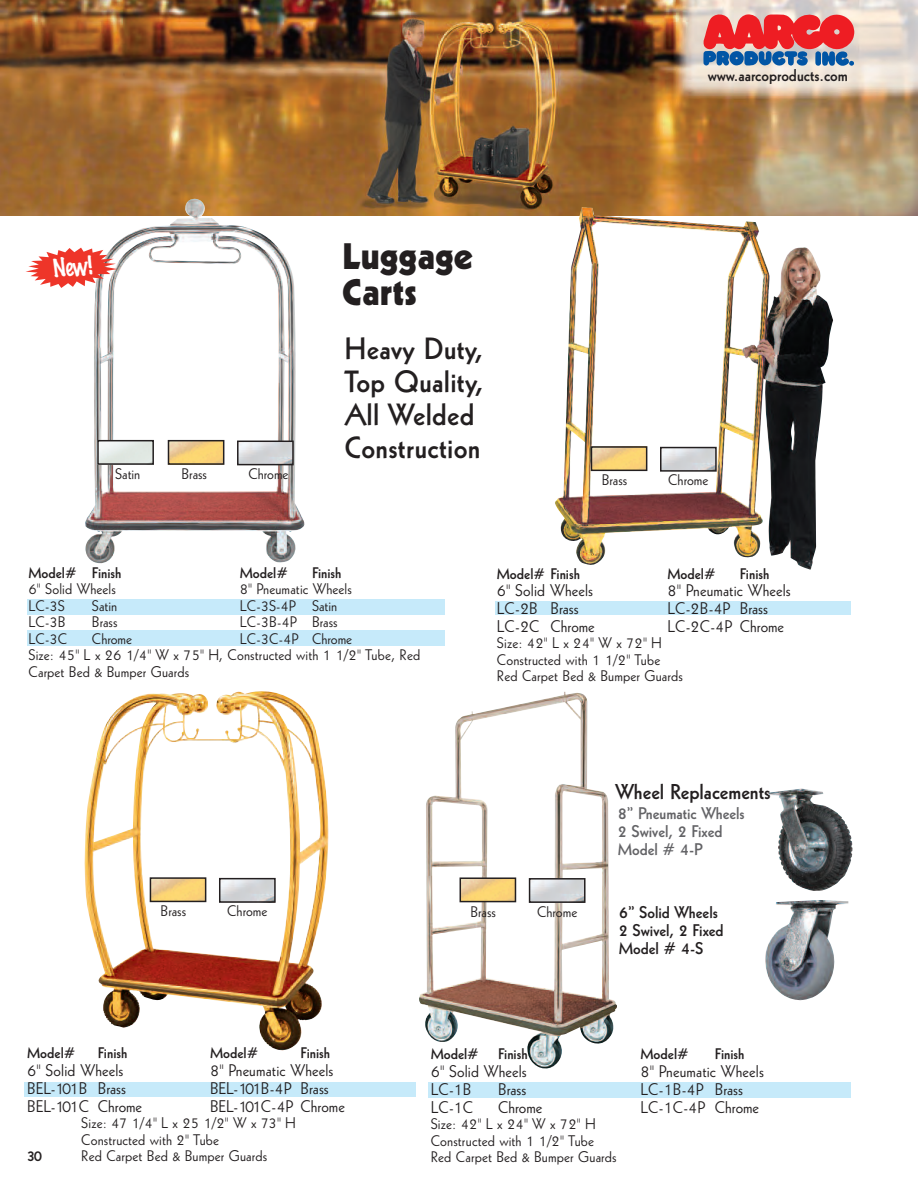
<style>
.page{position:relative;width:918px;height:1188px;background:#fff}
.page>*{position:absolute;margin:0;border:0;box-sizing:border-box;transform-origin:0 0}
.t1{font:36px/36px "Geometric 231 BT Heavy C";color:#231f20}
.t2{font:30px/33px "Geometric 231 BT Bold C";letter-spacing:.01em;color:#231f20}
.t3{font:100 23.4px "Marker Felt";color:#fff;scale:.9 1}
.t4{font:21px "Geometric 231 BT Bold C";color:#231f20}
.t5{font:16.5px "Geometric 231 BT Roman C";color:#231f20}
.t6{font:16.5px/18px "Geometric 231 BT Bold C";color:#231f20}
.t7{font:16.5px/18px "Geometric 231 BT Bold C";color:#636366}
.t8{font:15px/16.5px "Geometric 231 BT Roman C";letter-spacing:.01em;color:#231f20}
.t9{font:15px "Geometric 231 BT Bold C";color:#231f20}
</style>
<div class="page">
<img style="left:0;top:0;width:918px;height:216px">
<img style="left:85px;top:199px;width:220px;height:364px">
<div style="left:428px;top:1082px;width:422px;height:15px;background:#c6eafa"></div>
<div style="left:24px;top:1082px;width:392px;height:14px;background:#c6eafa"></div>
<div style="left:495px;top:601px;width:355px;height:14px;background:#c6eafa"></div>
<svg style="left:26px;top:248px;width:92px;height:40px"></svg>
<div style="left:27px;top:599px;width:418px;height:16px;background:#c6eafa"></div>
<div style="left:27px;top:630px;width:418px;height:15px;background:#c6eafa"></div>
<img style="left:419px;top:691px;width:197px;height:378px">
<img style="left:93px;top:691px;width:236px;height:301px">
<img style="left:555px;top:207px;width:278px;height:363px">
<img style="left:768px;top:789px;width:85px;height:102px">
<img style="left:765px;top:900px;width:83px;height:100px">
<img style="left:100px;top:443px;width:51px;height:19px">
<div style="left:97px;top:440px;width:57px;height:25px;border:2px solid #231f20"></div>
<img style="left:171px;top:443px;width:50px;height:19px">
<div style="left:168px;top:440px;width:56px;height:25px;border:2px solid #231f20"></div>
<img style="left:240px;top:444px;width:51px;height:18px">
<div style="left:237px;top:441px;width:57px;height:24px;border:2px solid #231f20"></div>
<img style="left:594px;top:449px;width:50px;height:19px">
<div style="left:591px;top:446px;width:56px;height:25px;border:2px solid #231f20"></div>
<img style="left:663px;top:450px;width:51px;height:19px">
<div style="left:660px;top:447px;width:57px;height:25px;border:2px solid #231f20"></div>
<img style="left:153px;top:880px;width:50px;height:19px">
<div style="left:150px;top:877px;width:56px;height:25px;border:2px solid #231f20"></div>
<img style="left:222px;top:881px;width:51px;height:19px">
<div style="left:219px;top:878px;width:57px;height:25px;border:2px solid #231f20"></div>
<img style="left:463px;top:880px;width:50px;height:19px">
<div style="left:460px;top:877px;width:56px;height:25px;border:2px solid #231f20"></div>
<img style="left:532px;top:881px;width:51px;height:19px">
<div style="left:529px;top:878px;width:57px;height:25px;border:2px solid #231f20"></div>
<svg style="left:703px;top:14px;width:151px;height:52px"></svg>
<p class="t6" style="left:708px;top:68px;width:142px">www.aarcoproducts.com</p>
<h3 class="t3" style="left:52px;top:256px;width:45px;rotate:-5deg">New!</h3>
<p class="t8" style="left:115px;top:467px;width:27px">Satin</p>
<p class="t8" style="left:182px;top:467px;width:27px">Brass</p>
<p class="t8" style="left:248px;top:467px;width:42px">Chrome</p>
<h1 class="t1" style="left:342px;top:241px;width:133px">Luggage<br>Carts</h1>
<h2 class="t2" style="left:344px;top:334px;width:141px">Heavy Duty,<br>Top Quality,<br>All Welded<br>Construction</h2>
<p class="t8" style="left:602px;top:473px;width:27px">Brass</p>
<p class="t8" style="left:668px;top:473px;width:42px">Chrome</p>
<p class="t9" style="left:28px;top:567px;width:94px">Model# Finish</p>
<p class="t9" style="left:240px;top:567px;width:50px">Model#</p>
<p class="t9" style="left:312px;top:567px;width:31px">Finish</p>
<p class="t8" style="left:29px;top:582px;width:89px">6" Solid Wheels</p>
<p class="t8" style="left:240px;top:582px;width:114px">8" Pneumatic Wheels</p>
<p class="t8" style="left:29px;top:598px;width:38px">LC-3S</p>
<p class="t8" style="left:92px;top:598px;width:27px">Satin</p>
<p class="t8" style="left:240px;top:598px;width:99px">LC-3S-4P Satin</p>
<p class="t8" style="left:29px;top:615px;width:39px">LC-3B</p>
<p class="t8" style="left:92px;top:615px;width:27px">Brass</p>
<p class="t8" style="left:240px;top:615px;width:99px">LC-3B-4P Brass</p>
<p class="t8" style="left:29px;top:631px;width:40px">LC-3C</p>
<p class="t8" style="left:92px;top:631px;width:42px">Chrome</p>
<p class="t8" style="left:29px;top:631px;width:393px;text-indent:211px">LC-3C-4P Chrome<br>Size: 45" L x 26 1/4" W x 75" H, Constructed with 1 1/2" Tube, Red<br>Carpet Bed &amp; Bumper Guards</p>
<p class="t9" style="left:497px;top:569px;width:84px">Model# Finish</p>
<p class="t9" style="left:668px;top:569px;width:50px">Model#</p>
<p class="t9" style="left:740px;top:569px;width:31px">Finish</p>
<p class="t5" style="left:497px;top:584px;width:98px">6" Solid Wheels</p>
<p class="t5" style="left:668px;top:584px;width:125px">8" Pneumatic Wheels</p>
<p class="t5" style="left:497px;top:602px;width:83px">LC-2B Brass</p>
<p class="t5" style="left:668px;top:602px;width:102px">LC-2B-4P Brass</p>
<p class="t5" style="left:497px;top:620px;width:99px">LC-2C Chrome</p>
<p class="t5" style="left:668px;top:620px;width:118px">LC-2C-4P Chrome</p>
<p class="t8" style="left:497px;top:636px;width:187px">Size: 42" L x 24" W x 72" H<br>Constructed with 1 1/2" Tube<br>Red Carpet Bed &amp; Bumper Guards</p>
<h3 class="t4" style="left:616px;top:784px;width:157px">Wheel Replacements</h3>
<p class="t7" style="left:618px;top:805px;width:128px">8” Pneumatic Wheels<br>2 Swivel, 2 Fixed<br>Model # 4-P</p>
<p class="t8" style="left:161px;top:904px;width:27px">Brass</p>
<p class="t8" style="left:227px;top:904px;width:42px">Chrome</p>
<p class="t8" style="left:470px;top:904px;width:27px">Brass</p>
<p class="t8" style="left:537px;top:904px;width:42px">Chrome</p>
<p class="t6" style="left:619px;top:905px;width:106px">6” Solid Wheels<br>2 Swivel, 2 Fixed<br>Model # 4-S</p>
<p class="t9" style="left:27px;top:1047px;width:50px">Model#</p>
<p class="t9" style="left:98px;top:1047px;width:31px">Finish</p>
<p class="t9" style="left:210px;top:1047px;width:50px">Model#</p>
<p class="t9" style="left:301px;top:1047px;width:31px">Finish</p>
<p class="t5" style="left:27px;top:1064px;width:98px">6" Solid Wheels</p>
<p class="t5" style="left:210px;top:1064px;width:125px">8" Pneumatic Wheels</p>
<p class="t5" style="left:27px;top:1082px;width:100px">BEL-101B Brass</p>
<p class="t5" style="left:210px;top:1082px;width:120px">BEL-101B-4P Brass</p>
<p class="t5" style="left:27px;top:1100px;width:116px">BEL-101C Chrome</p>
<p class="t5" style="left:210px;top:1100px;width:136px">BEL-101C-4P Chrome</p>
<p class="t8" style="left:81px;top:1116px;width:216px">Size: 47 1/4" L x 25 1/2" W x 73" H<br>Constructed with 2" Tube<br>Red Carpet Bed &amp; Bumper Guards</p>
<p class="t9" style="left:27px;top:1150px;width:17px">30</p>
<p class="t9" style="left:431px;top:1048px;width:50px">Model#</p>
<p class="t9" style="left:498px;top:1048px;width:31px">Finish</p>
<p class="t9" style="left:641px;top:1048px;width:50px">Model#</p>
<p class="t9" style="left:715px;top:1048px;width:31px">Finish</p>
<p class="t5" style="left:431px;top:1065px;width:98px">6" Solid Wheels</p>
<p class="t5" style="left:641px;top:1065px;width:125px">8" Pneumatic Wheels</p>
<p class="t5" style="left:431px;top:1083px;width:42px">LC-1B</p>
<p class="t5" style="left:498px;top:1083px;width:30px">Brass</p>
<p class="t5" style="left:641px;top:1083px;width:104px">LC-1B-4P Brass</p>
<p class="t5" style="left:431px;top:1101px;width:44px">LC-1C</p>
<p class="t5" style="left:498px;top:1101px;width:46px">Chrome</p>
<p class="t5" style="left:641px;top:1101px;width:120px">LC-1C-4P Chrome</p>
<p class="t8" style="left:431px;top:1117px;width:187px">Size: 42" L x 24" W x 72" H<br>Constructed with 1 1/2" Tube<br>Red Carpet Bed &amp; Bumper Guards</p>
</div>
